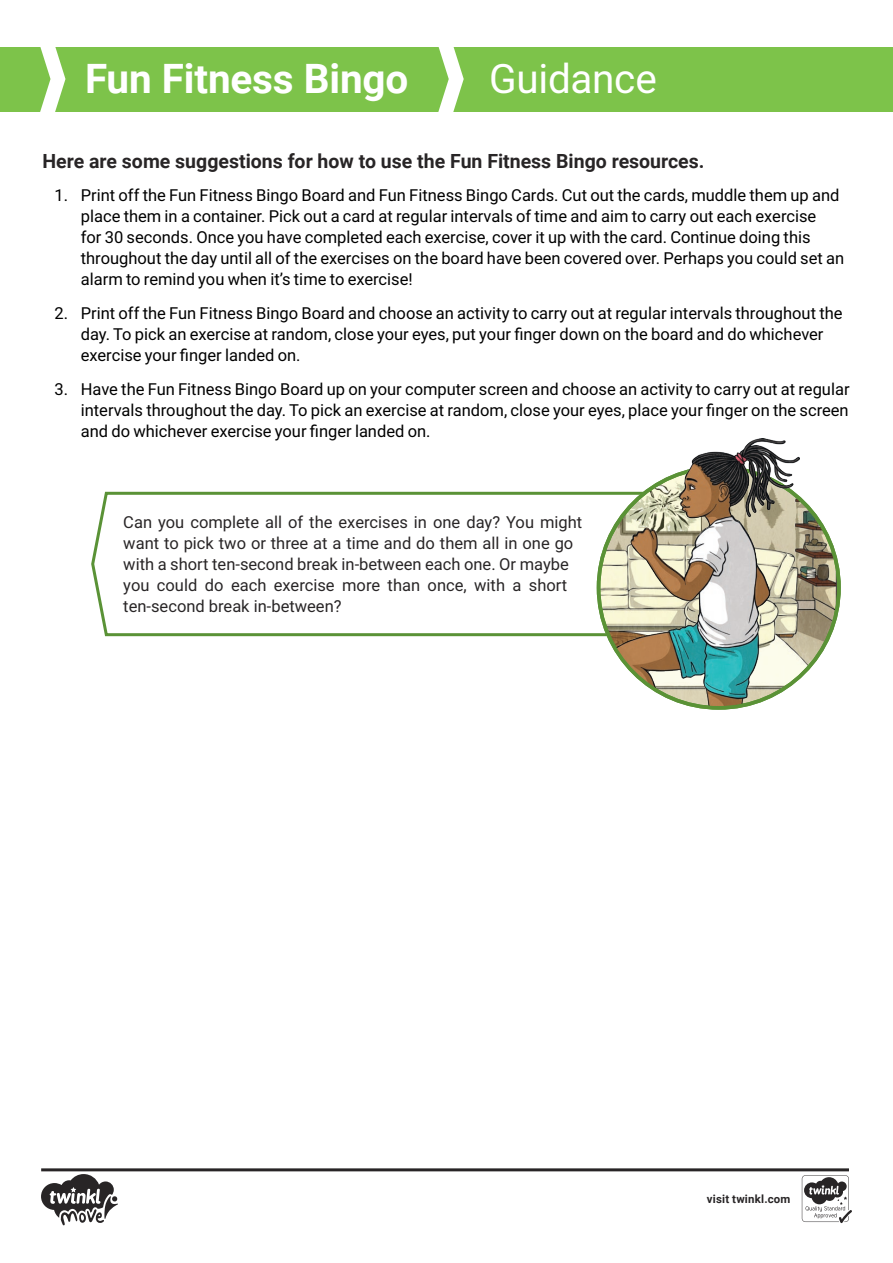
<style>
.page{position:relative;width:893px;height:1263px;background:#fff}
.page>*{position:absolute;margin:0;border:0;box-sizing:border-box;transform-origin:0 0}
.Heading_1{font:700 40.5px "Roboto";letter-spacing:-.005em;color:#fff}
.Heading_1-2{font:40.5px "Roboto";letter-spacing:-.01em;color:#fff}
.Heading_3{font:700 19.5px "Roboto";color:#282526}
.t1{font:16.5px/21px "Roboto";color:#000}
.Adult_Body_Copy{font:16.5px/21px "Roboto";color:#282526}
.t2{font:700 11.4px "Roboto";letter-spacing:.02em;color:#282526}
</style>
<div class="page">
<svg style="left:91px;top:491px;width:518px;height:147px"></svg>
<div style="left:0;top:47px;width:893px;height:64px;background:#7dc34a"></div>
<svg style="left:37px;top:47px;width:28px;height:65px"></svg>
<svg style="left:435px;top:47px;width:29px;height:65px"></svg>
<img style="left:599px;top:467px;width:240px;height:241px;border-radius:120px">
<img style="left:609px;top:621px;width:190px;height:86px">
<img style="left:609px;top:438px;width:190px;height:183px">
<svg style="left:41px;top:1168px;width:811px;height:57px"></svg>
<p class="Heading_1" style="left:85px;top:50px;width:325px">Fun Fitness Bingo</p>
<p class="Heading_1-2" style="left:489px;top:50px;width:169px">Guidance</p>
<p class="Heading_3" style="left:43px;top:147px;width:663px">Here are some suggestions for how to use the Fun Fitness Bingo resources.</p>
<p class="t1" style="left:81px;top:184px;width:765px;text-indent:-26px">1. Print off the Fun Fitness Bingo Board and Fun Fitness Bingo Cards. Cut out the cards, muddle them up and place them in a container. Pick out a card at regular intervals of time and aim to carry out each exercise<br>for 30 seconds. Once you have completed each exercise, cover it up with the card. Continue doing this throughout the day until all of the exercises on the board have been covered over. Perhaps you could set an alarm to remind you when it’s time to exercise!</p>
<p class="t1" style="left:81px;top:302px;width:763px;text-indent:-26px">2. Print off the Fun Fitness Bingo Board and choose an activity to carry out at regular intervals throughout the day. To pick an exercise at random, close your eyes, put your finger down on the board and do whichever exercise your finger landed on.</p>
<p class="t1" style="left:81px;top:378px;width:770px;text-align:justify;text-indent:-26px">3. Have the Fun Fitness Bingo Board up on your computer screen and choose an activity to carry out at regular intervals throughout the day. To pick an exercise at random, close your eyes, place your finger on the screen and do whichever exercise your finger landed on.</p>
<p class="Adult_Body_Copy" style="left:123px;top:511px;width:461px">Can you complete all of the exercises in one day? You might want to pick two or three at a time and do them all in one go with a short ten-second break in-between each one. Or maybe you could do each exercise more than once, with a short ten-second break in-between?</p>
<p class="t2" style="left:707px;top:1191px;width:85px">visit twinkl.com</p>
</div>
